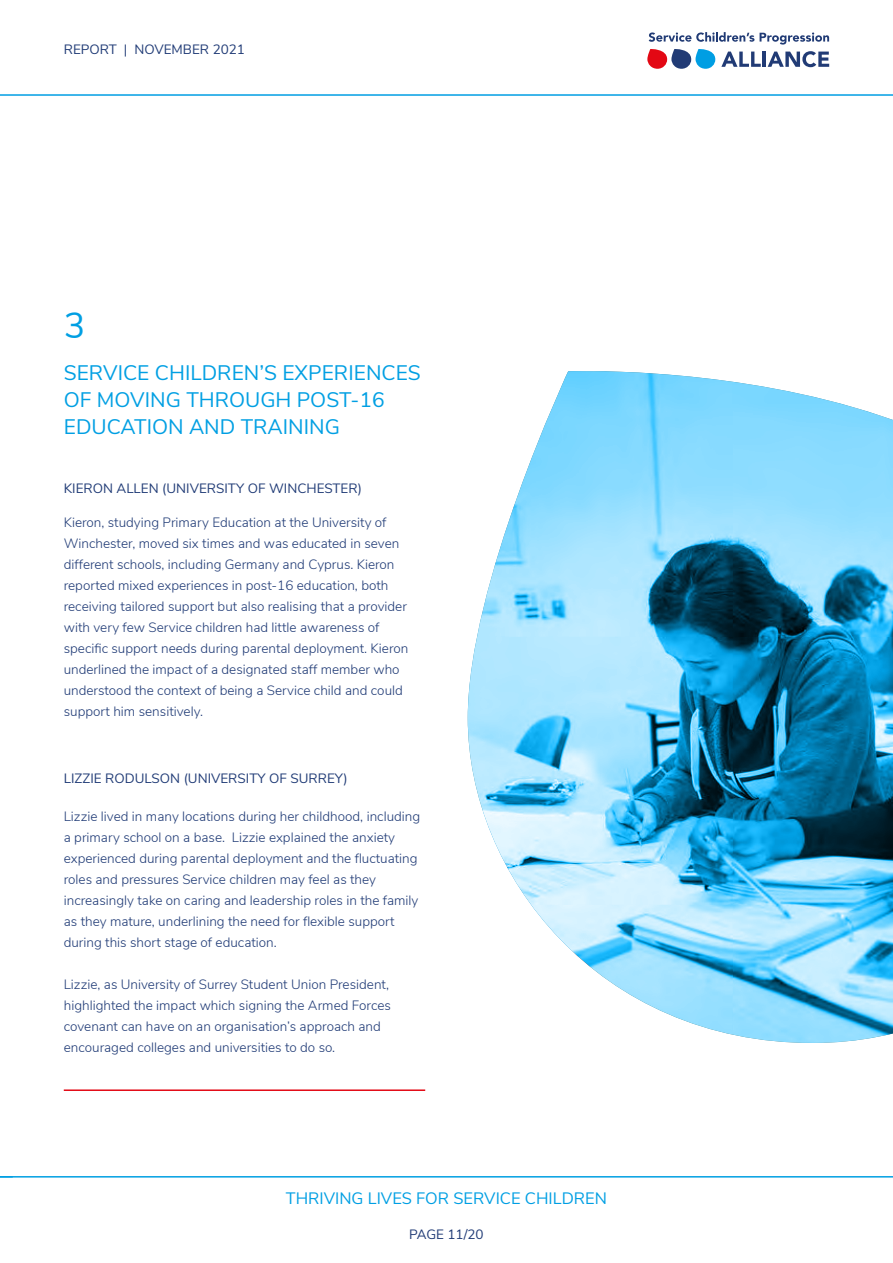
<style>
.page{position:relative;width:893px;height:1263px;background:#fff}
.page>*{position:absolute;margin:0;border:0;box-sizing:border-box;transform-origin:0 0}
.t1{font:36px "Nunito Sans";color:#009fe3}
.t2{font:21px/27px "Nunito Sans";color:#009fe3}
.t3{font:16.5px "Nunito Sans";color:#009fe3}
.t4{font:300 13.5px/21px "Nunito Sans";color:#203b76}
.t5{font:13.5px "Nunito Sans";color:#203b76}
</style>
<div class="page">
<hr style="left:0;top:1176px;width:893px;height:1px;background:#009fe3">
<hr style="left:0;top:94px;width:893px;height:2px;background:#009ee3">
<svg style="left:647px;top:49px;width:68px;height:20px"></svg>
<svg style="left:649px;top:32px;width:105px;height:10px"></svg>
<svg style="left:760px;top:32px;width:69px;height:13px"></svg>
<svg style="left:721px;top:52px;width:40px;height:15px"></svg>
<hr style="left:763px;top:52px;width:3px;height:15px;background:#213b75">
<svg style="left:768px;top:51px;width:61px;height:16px"></svg>
<hr style="left:64px;top:1089px;width:361px;height:2px;background:#e30814">
<img style="left:468px;top:371px;width:425px;height:672px">
<p class="t5" style="left:64px;top:40px;width:183px">REPORT | NOVEMBER 2021</p>
<h1 class="t1" style="left:64px;top:299px;width:23px">3</h1>
<h2 class="t2" style="left:64px;top:357px;width:358px">SERVICE CHILDREN’S EXPERIENCES<br>OF MOVING THROUGH POST-16<br>EDUCATION AND TRAINING</h2>
<p class="t5" style="left:64px;top:478px;width:300px">KIERON ALLEN (UNIVERSITY OF WINCHESTER)</p>
<p class="t4" style="left:64px;top:511px;width:346px">Kieron, studying Primary Education at the University of Winchester, moved six times and was educated in seven different schools, including Germany and Cyprus. Kieron reported mixed experiences in post-16 education, both receiving tailored support but also realising that a provider with very few Service children had little awareness of specific support needs during parental deployment. Kieron underlined the impact of a designated staff member who understood the context of being a Service child and could support him sensitively.</p>
<p class="t5" style="left:64px;top:769px;width:285px">LIZZIE RODULSON (UNIVERSITY OF SURREY)</p>
<p class="t4" style="left:64px;top:805px;width:358px">Lizzie lived in many locations during her childhood, including a primary school on a base. Lizzie explained the anxiety experienced during parental deployment and the fluctuating roles and pressures Service children may feel as they increasingly take on caring and leadership roles in the family as they mature, underlining the need for flexible support during this short stage of education.</p>
<p class="t4" style="left:64px;top:973px;width:329px">Lizzie, as University of Surrey Student Union President, highlighted the impact which signing the Armed Forces covenant can have on an organisation’s approach and encouraged colleges and universities to do so.</p>
<p class="t3" style="left:286px;top:1186px;width:323px">THRIVING LIVES FOR SERVICE CHILDREN</p>
<p class="t5" style="left:409px;top:1225px;width:76px">PAGE 11/20</p>
</div>
